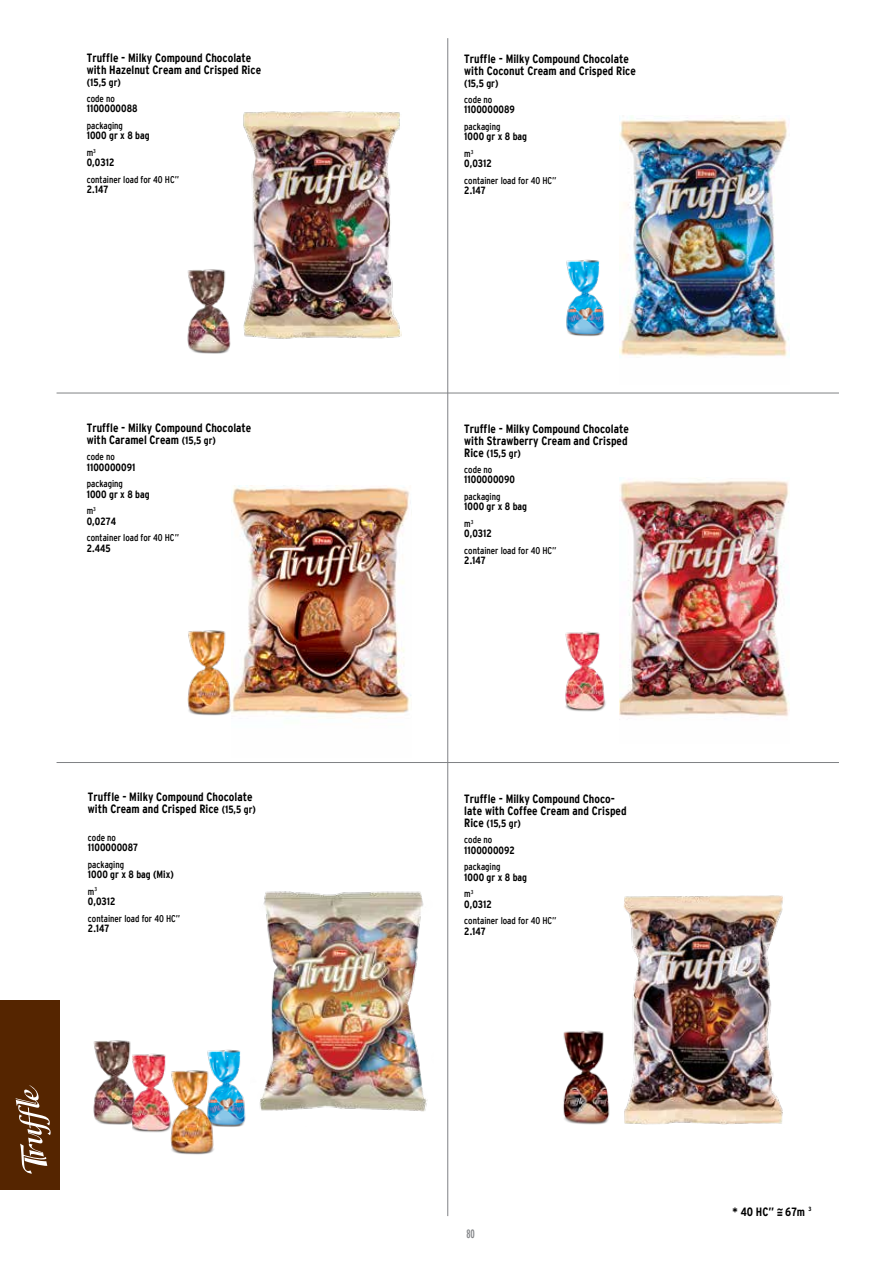
<style>
.page{position:relative;width:893px;height:1263px;background:#fff}
.page>*{position:absolute;margin:0;border:0;box-sizing:border-box;transform-origin:0 0}
.t1{font:700 condensed 12px/12px "Interstate TR";color:#000}
.t2{font:extra-condensed 12px "Interstate TR";color:#808285}
.t3{font:700 condensed 10.5px "Interstate TR";color:#000}
.t4{font:condensed 9.75px "Interstate TR";color:#000}
.t5{font:700 condensed 6px "Interstate TR";color:#000}
.s1{font-size:10.5px}
.s2{font-size:12px}
</style>
<div class="page">
<img style="left:624px;top:895px;width:159px;height:230px">
<img style="left:619px;top:116px;width:170px;height:241px">
<img style="left:232px;top:486px;width:179px;height:233px">
<img style="left:243px;top:111px;width:158px;height:228px">
<img style="left:619px;top:478px;width:170px;height:242px">
<img style="left:259px;top:891px;width:168px;height:221px">
<hr style="left:57px;top:762px;width:782px;height:1px;background:#808285">
<hr style="left:57px;top:393px;width:782px;height:1px;background:#808285">
<hr style="left:447px;top:38px;width:1px;height:1178px;background:#808285">
<img style="left:93px;top:1040px;width:39px;height:85px">
<img style="left:207px;top:1049px;width:39px;height:78px">
<img style="left:171px;top:1065px;width:43px;height:90px">
<img style="left:132px;top:1053px;width:41px;height:89px">
<img style="left:187px;top:269px;width:44px;height:85px">
<img style="left:566px;top:259px;width:39px;height:78px">
<img style="left:187px;top:630px;width:45px;height:86px">
<img style="left:565px;top:631px;width:41px;height:81px">
<img style="left:563px;top:1030px;width:47px;height:95px">
<div style="left:0;top:1000px;width:60px;height:189px;background:#552500"></div>
<svg style="left:16px;top:1085px;width:35px;height:89px"></svg>
<p class="t1" style="left:87px;top:51px;width:176px">Truff le - Milky Compound Chocolate with Hazelnut Cream and Crisped Rice</p>
<p class="t3" style="left:87px;top:76px;width:36px">(15,5 gr)</p>
<p class="t4" style="left:87px;top:93px;width:30px">code no</p>
<p class="t3" style="left:87px;top:103px;width:52px">1100000088</p>
<p class="t4" style="left:87px;top:120px;width:38px">packaging</p>
<p class="t3" style="left:87px;top:130px;width:64px">1000 gr x 8 bag</p>
<p class="t4" style="left:87px;top:147px;width:11px">m<sup>3</sup></p>
<p class="t3" style="left:87px;top:157px;width:29px">0,0312</p>
<p class="t4" style="left:87px;top:174px;width:94px">container load for 40 HC”</p>
<p class="t3" style="left:87px;top:184px;width:23px">2.147</p>
<p class="t1" style="left:87px;top:422px;width:166px">Truff le - Milky Compound Chocolate with Caramel Cream <span class="s1">(15,5 gr)</span></p>
<p class="t4" style="left:87px;top:452px;width:30px">code no</p>
<p class="t3" style="left:87px;top:461px;width:50px">1100000091</p>
<p class="t4" style="left:87px;top:479px;width:38px">packaging</p>
<p class="t3" style="left:87px;top:488px;width:64px">1000 gr x 8 bag</p>
<p class="t4" style="left:87px;top:506px;width:11px">m<sup>3</sup></p>
<p class="t3" style="left:87px;top:515px;width:31px">0,0274</p>
<p class="t4" style="left:87px;top:533px;width:94px">container load for 40 HC”</p>
<p class="t3" style="left:87px;top:542px;width:25px">2.445</p>
<p class="t1" style="left:88px;top:790px;width:170px">Truff le - Milky Compound Chocolate with Cream and Crisped Rice <span class="s1">(15,5 gr)</span></p>
<p class="t4" style="left:88px;top:832px;width:30px">code no</p>
<p class="t3" style="left:88px;top:842px;width:52px">1100000087</p>
<p class="t4" style="left:88px;top:859px;width:38px">packaging</p>
<p class="t3" style="left:88px;top:869px;width:87px">1000 gr x 8 bag (Mix)</p>
<p class="t4" style="left:88px;top:886px;width:11px">m<sup>3</sup></p>
<p class="t3" style="left:88px;top:896px;width:29px">0,0312</p>
<p class="t4" style="left:88px;top:913px;width:94px">container load for 40 HC”</p>
<p class="t3" style="left:88px;top:923px;width:23px">2.147</p>
<p class="t1" style="left:464px;top:52px;width:173px">Truff le - Milky Compound Chocolate with Coconut Cream and Crisped Rice</p>
<p class="t3" style="left:464px;top:77px;width:36px">(15,5 gr)</p>
<p class="t4" style="left:464px;top:94px;width:30px">code no</p>
<p class="t3" style="left:464px;top:104px;width:52px">1100000089</p>
<p class="t4" style="left:464px;top:121px;width:38px">packaging</p>
<p class="t3" style="left:464px;top:131px;width:64px">1000 gr x 8 bag</p>
<p class="t4" style="left:464px;top:148px;width:11px">m<sup>3</sup></p>
<p class="t3" style="left:464px;top:158px;width:29px">0,0312</p>
<p class="t4" style="left:464px;top:175px;width:94px">container load for 40 HC”</p>
<p class="t3" style="left:464px;top:185px;width:23px">2.147</p>
<p class="t1" style="left:464px;top:422px;width:166px">Truff le - Milky Compound Chocolate with Strawberry Cream and Crisped</p>
<p class="t3" style="left:464px;top:447px;width:58px"><span class="s2">Rice</span> (15,5 gr)</p>
<p class="t4" style="left:464px;top:464px;width:30px">code no</p>
<p class="t3" style="left:464px;top:474px;width:52px">1100000090</p>
<p class="t4" style="left:464px;top:491px;width:38px">packaging</p>
<p class="t3" style="left:464px;top:501px;width:64px">1000 gr x 8 bag</p>
<p class="t4" style="left:464px;top:518px;width:11px">m<sup>3</sup></p>
<p class="t3" style="left:464px;top:528px;width:29px">0,0312</p>
<p class="t4" style="left:464px;top:545px;width:94px">container load for 40 HC”</p>
<p class="t3" style="left:464px;top:555px;width:23px">2.147</p>
<p class="t1" style="left:464px;top:793px;width:164px">Truff le - Milky Compound Choco&shy;late with Coffee Cream and Crisped</p>
<p class="t3" style="left:464px;top:818px;width:58px"><span class="s2">Rice</span> (15,5 gr)</p>
<p class="t4" style="left:464px;top:834px;width:30px">code no</p>
<p class="t3" style="left:464px;top:844px;width:52px">1100000092</p>
<p class="t4" style="left:464px;top:861px;width:38px">packaging</p>
<p class="t3" style="left:464px;top:871px;width:64px">1000 gr x 8 bag</p>
<p class="t4" style="left:464px;top:888px;width:11px">m<sup>3</sup></p>
<p class="t3" style="left:464px;top:898px;width:29px">0,0312</p>
<p class="t4" style="left:464px;top:915px;width:94px">container load for 40 HC”</p>
<p class="t3" style="left:464px;top:925px;width:23px">2.147</p>
<p class="t2" style="left:466px;top:1227px;width:10px">80</p>
<p class="t1" style="left:777px;top:1203px;width:8px">~</p>
<p class="t5" style="left:809px;top:1205px;width:5px">3</p>
<p class="t1" style="left:777px;top:1208px;width:8px">=</p>
<p class="t1" style="left:733px;top:1205px;width:74px">* 40 HC” 67m</p>
</div>
